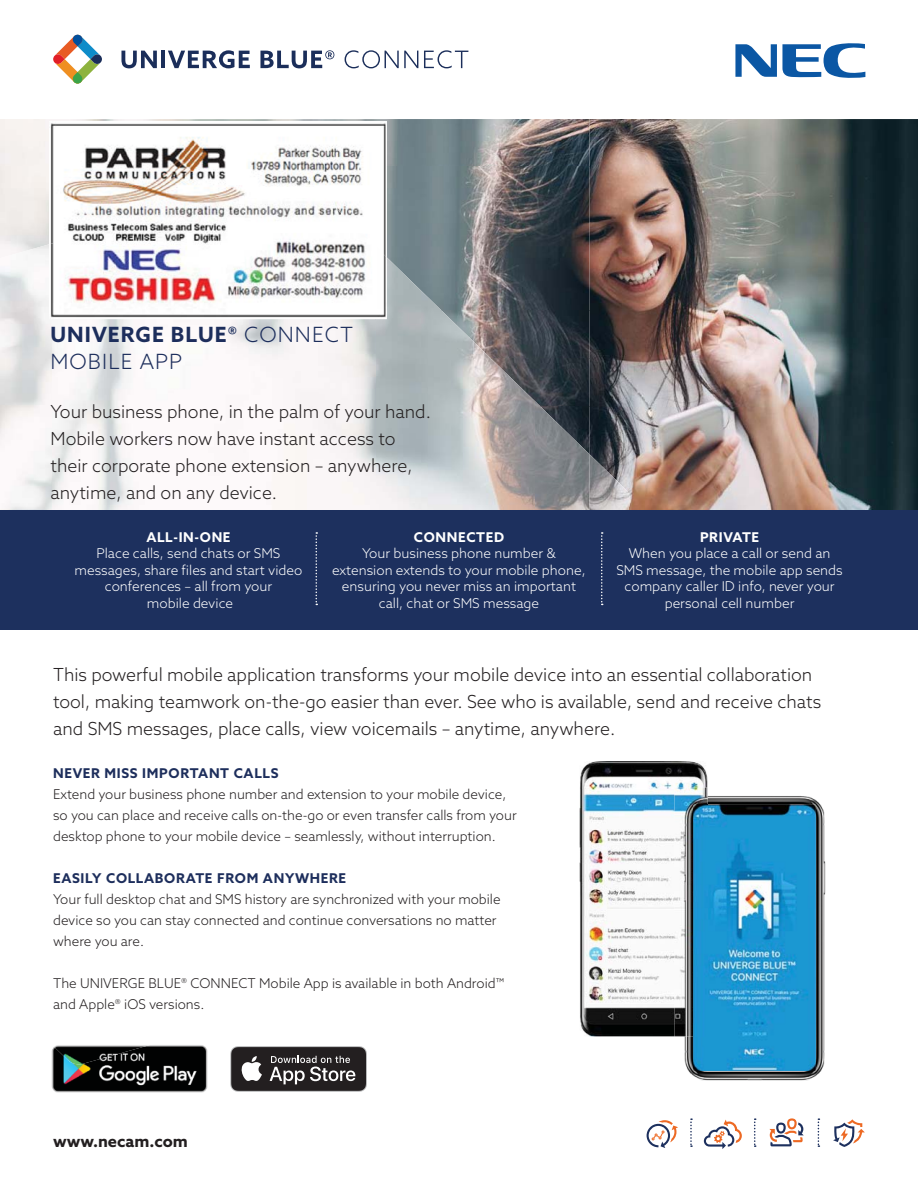
<style>
.page{position:relative;width:918px;height:1188px;background:#fff}
.page>*{position:absolute;margin:0;border:0;box-sizing:border-box;transform-origin:0 0}
.t1{font:300 21px/27px "Azo Sans";letter-spacing:.05em;color:#1d2e5c}
.t2{font:300 18px/27px "Azo Sans";color:#231f20}
.t3{font:700 16.5px "Azo Sans";color:#231f20}
.t4{font:300 13.5px/21px "Azo Sans";color:#231f20}
.t5{font:300 13.5px/16.5px "Azo Sans";color:#fff;text-align:center}
.t6{font:700 13.5px "Azo Sans";letter-spacing:.05em;color:#1d2e5c}
.t7{font:700 13.5px "Azo Sans";letter-spacing:.05em;color:#fff}
.s1{font-weight:700}
</style>
<div class="page">
<img style="left:589px;top:119px;width:329px;height:391px">
<img style="left:0;top:119px;width:589px;height:47px">
<img style="left:387px;top:166px;width:202px;height:144px">
<img style="left:537px;top:310px;width:52px;height:48px">
<img style="left:537px;top:358px;width:52px;height:43px">
<img style="left:589px;top:454px;width:42px;height:56px">
<img style="left:376px;top:244px;width:53px;height:266px">
<img style="left:429px;top:297px;width:108px;height:213px">
<img style="left:536px;top:401px;width:53px;height:109px">
<div style="left:0;top:510px;width:918px;height:119px;background:#1d305e"></div>
<svg style="left:735px;top:43px;width:130px;height:35px"></svg>
<svg style="left:647px;top:1120px;width:31px;height:28px"></svg>
<svg style="left:769px;top:1118px;width:35px;height:28px"></svg>
<svg style="left:704px;top:1120px;width:38px;height:29px"></svg>
<svg style="left:833px;top:1119px;width:32px;height:28px"></svg>
<svg style="left:818px;top:1118px;width:1px;height:29px"></svg>
<svg style="left:754px;top:1118px;width:2px;height:29px"></svg>
<svg style="left:690px;top:1118px;width:2px;height:29px"></svg>
<svg style="left:316px;top:532px;width:1px;height:73px"></svg>
<svg style="left:601px;top:532px;width:2px;height:73px"></svg>
<img style="left:579px;top:761px;width:129px;height:275px">
<img style="left:674px;top:796px;width:152px;height:285px">
<img style="left:674px;top:788px;width:34px;height:248px">
<img style="left:693px;top:805px;width:123px;height:266px">
<img style="left:693px;top:805px;width:15px;height:231px">
<img style="left:51px;top:1045px;width:157px;height:48px">
<img style="left:51px;top:1045px;width:136px;height:19px">
<svg style="left:230px;top:1046px;width:137px;height:46px;background:#4f4c4d"></svg>
<svg style="left:53px;top:35px;width:49px;height:49px"></svg>
<svg style="left:121px;top:51px;width:36px;height:17px"></svg>
<hr style="left:161px;top:51px;width:4px;height:17px;background:#1b2e5a">
<svg style="left:168px;top:50px;width:82px;height:18px"></svg>
<svg style="left:260px;top:50px;width:74px;height:18px"></svg>
<svg style="left:345px;top:50px;width:73px;height:18px"></svg>
<svg style="left:424px;top:50px;width:44px;height:18px"></svg>
<img style="left:49px;top:121px;width:338px;height:55px">
<img style="left:49px;top:176px;width:338px;height:143px">
<h1 class="t1" style="left:51px;top:323px;width:304px"><span class="s1">UNIVERGE BLUE®</span> CONNECT<br>MOBILE APP</h1>
<h2 class="t2" style="left:51px;top:400px;width:382px">Your business phone, in the palm of your hand.<br>Mobile workers now have instant access to their corporate phone extension – anywhere, anytime, and on any device.</h2>
<p class="t7" style="left:146px;top:529px;width:86px">ALL-IN-ONE</p>
<p class="t5" style="left:74px;top:547px;width:230px">Place calls, send chats or SMS messages, share files and start video conferences – all from your<br>mobile device</p>
<p class="t7" style="left:414px;top:529px;width:92px">CONNECTED</p>
<p class="t5" style="left:332px;top:547px;width:255px">Your business phone number &amp; extension extends to your mobile phone, ensuring you never miss an important call, chat or SMS message</p>
<p class="t7" style="left:700px;top:529px;width:61px">PRIVATE</p>
<p class="t5" style="left:616px;top:547px;width:228px">When you place a call or send an<br>SMS message, the mobile app sends company caller ID info, never your personal cell number</p>
<p class="t2" style="left:53px;top:662px;width:770px">This powerful mobile application transforms your mobile device into an essential collaboration tool, making teamwork on-the-go easier than ever. See who is available, send and receive chats and SMS messages, place calls, view voicemails – anytime, anywhere.</p>
<p class="t6" style="left:53px;top:765px;width:227px">NEVER MISS IMPORTANT CALLS</p>
<p class="t4" style="left:53px;top:785px;width:465px">Extend your business phone number and extension to your mobile device, so you can place and receive calls on-the-go or even transfer calls from your desktop phone to your mobile device – seamlessly, without interruption.</p>
<p class="t6" style="left:53px;top:870px;width:295px">EASILY COLLABORATE FROM ANYWHERE</p>
<p class="t4" style="left:53px;top:890px;width:449px">Your full desktop chat and SMS history are synchronized with your mobile device so you can stay connected and continue conversations no matter where you are.</p>
<p class="t4" style="left:53px;top:974px;width:453px">The UNIVERGE BLUE® CONNECT Mobile App is available in both Android™ and Apple® iOS versions.</p>
<p class="t3" style="left:53px;top:1131px;width:136px">www.necam.com</p>
</div>
